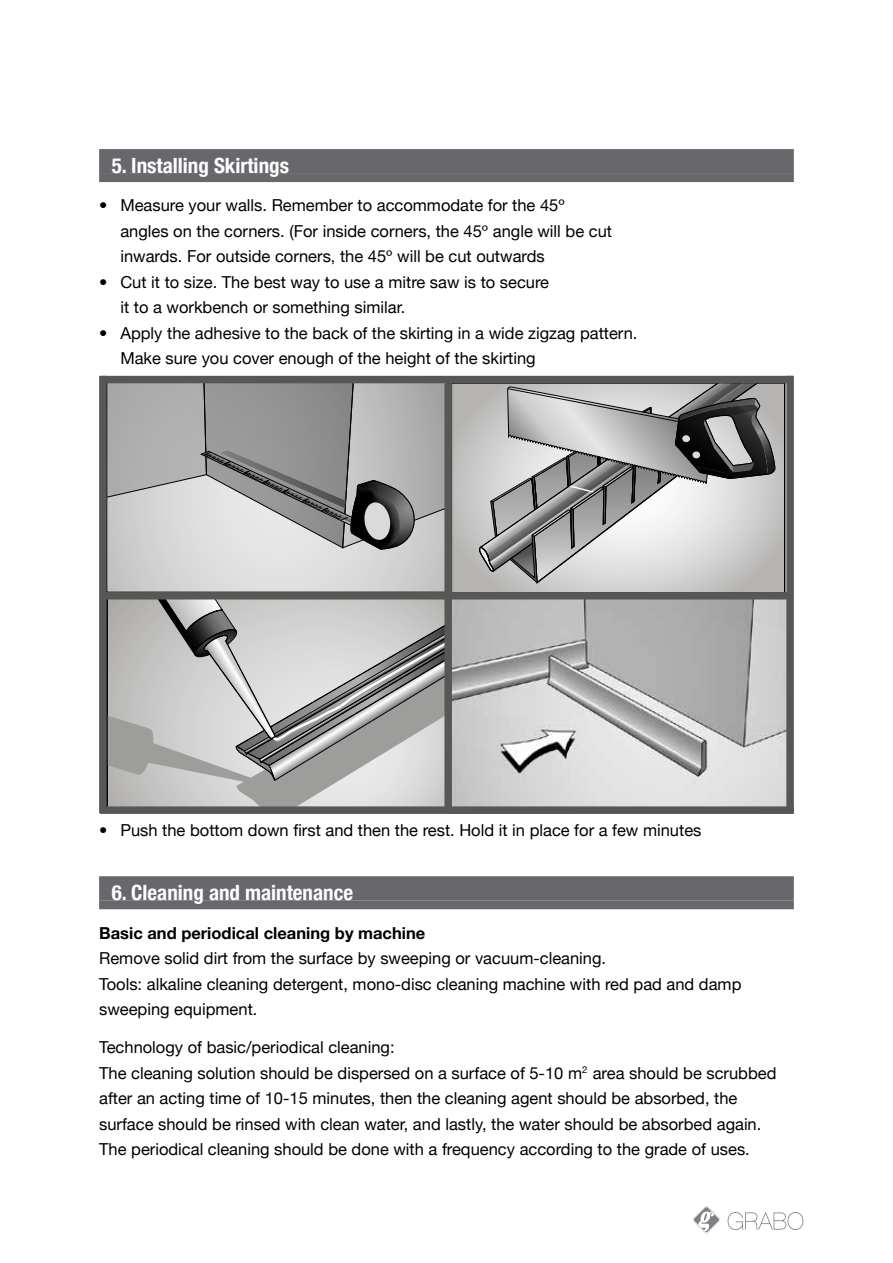
<style>
.page{position:relative;width:893px;height:1263px;background:#fff}
.page>*{position:absolute;margin:0;border:0;box-sizing:border-box;transform-origin:0 0}
.t1{font:700 condensed 21px "Helvetica Neue";color:#fff}
.t2{font:16.5px/25.5px "Helvetica Neue";color:#000}
.t3{font:700 16.5px "Helvetica Neue";color:#000}
.s1{font-family:"Helvetica Neue LT Pro"}
</style>
<div class="page">
<svg style="left:693px;top:1206px;width:27px;height:27px"></svg>
<svg style="left:728px;top:1212px;width:75px;height:18px"></svg>
<div style="left:99px;top:149px;width:695px;height:24px;background:#68676c"></div>
<div style="left:99px;top:173px;width:695px;height:9px;background:#68676c"></div>
<div style="left:99px;top:876px;width:695px;height:24px;background:#68676c"></div>
<div style="left:99px;top:900px;width:695px;height:9px;background:#68676c"></div>
<svg style="left:108px;top:550px;width:336px;height:41px;background:#d7d6d6"></svg>
<svg style="left:108px;top:383px;width:336px;height:167px;background:#a6a5a5"></svg>
<svg style="left:453px;top:385px;width:330px;height:206px;background:#bcbbba"></svg>
<svg style="left:478px;top:385px;width:297px;height:206px;background:#aeaead"></svg>
<div style="left:682px;top:434px;width:9px;height:9px;background:#dadada;border-radius:50%"></div>
<div style="left:681px;top:434px;width:10px;height:9px;border:1px solid #000;border-radius:50%"></div>
<div style="left:692px;top:451px;width:9px;height:8px;background:#dadada;border-radius:50%"></div>
<div style="left:691px;top:450px;width:10px;height:9px;border:1px solid #000;border-radius:50%"></div>
<svg style="left:109px;top:637px;width:27px;height:169px;background:#b1b0af"></svg>
<svg style="left:136px;top:599px;width:308px;height:207px;background:#b9b8b8"></svg>
<img style="left:452px;top:599px;width:334px;height:207px">
<div style="left:444px;top:383px;width:8px;height:430px;background:#575756"></div>
<div style="left:102px;top:376px;width:691px;height:7px;background:#575756"></div>
<div style="left:103px;top:592px;width:690px;height:7px;background:#575756"></div>
<div style="left:786px;top:376px;width:8px;height:437px;background:#575756"></div>
<div style="left:99px;top:376px;width:8px;height:437px;background:#575756"></div>
<div style="left:100px;top:806px;width:694px;height:8px;background:#575756"></div>
<p class="t1" style="left:112px;top:148px;width:179px">5. Installing Skirtings</p>
<p class="t2" style="left:120px;top:194px;width:493px;text-indent:-21px"><span class="s1">•</span> Measure your walls. Remember to accommodate for the 45º angles on the corners. (For inside corners, the 45º angle will be cut inwards. For outside corners, the 45º will be cut outwards</p>
<p class="t2" style="left:120px;top:270px;width:430px;text-indent:-21px"><span class="s1">•</span> Cut it to size. The best way to use a mitre saw is to secure it to a workbench or something similar.</p>
<p class="t2" style="left:120px;top:321px;width:519px;text-indent:-21px"><span class="s1">•</span> Apply the adhesive to the back of the skirting in a wide zigzag pattern.<br>Make sure you cover enough of the height of the skirting</p>
<p class="t2" style="left:99px;top:819px;width:604px"><span class="s1">•</span> Push the bottom down first and then the rest. Hold it in place for a few minutes</p>
<p class="t1" style="left:112px;top:875px;width:243px">6. Cleaning and maintenance</p>
<p class="t3" style="left:99px;top:920px;width:328px">Basic and periodical cleaning by machine</p>
<p class="t2" style="left:99px;top:946px;width:644px">Remove solid dirt from the surface by sweeping or vacuum-cleaning.<br>Tools: alkaline cleaning detergent, mono-disc cleaning machine with red pad and damp sweeping equipment.</p>
<p class="t2" style="left:99px;top:1036px;width:679px">Technology of basic/periodical cleaning:<br>The cleaning solution should be dispersed on a surface of 5-10 m<sup>2</sup> area should be scrubbed after an acting time of 10-15 minutes, then the cleaning agent should be absorbed, the surface should be rinsed with clean water, and lastly, the water should be absorbed again.<br>The periodical cleaning should be done with a frequency according to the grade of uses.</p>
</div>
